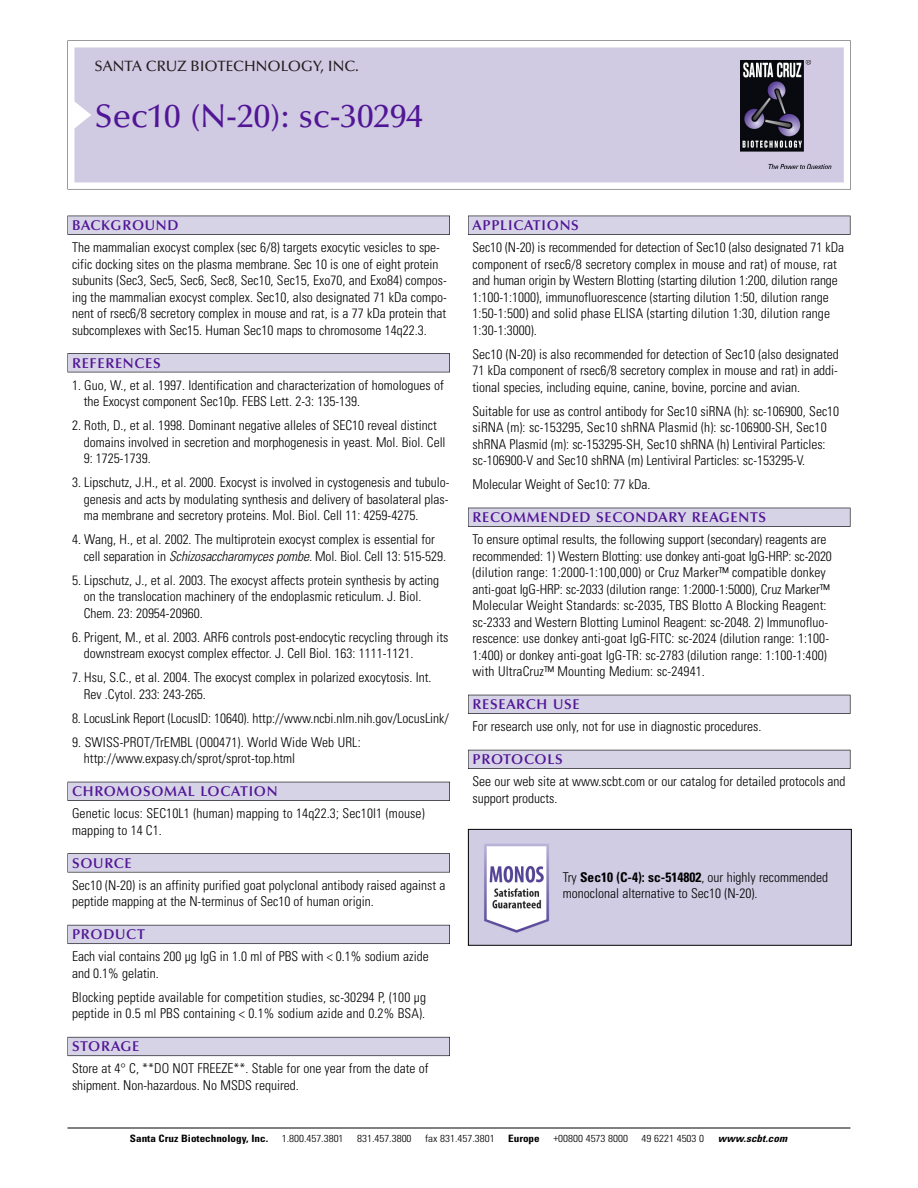
<style>
.page{position:relative;width:918px;height:1188px;background:#fff}
.page>*{position:absolute;margin:0;border:0;box-sizing:border-box;transform-origin:0 0}
.t1{font:500 33px "Optima";color:#511695}
.t2{font:500 15px "Optima";color:#231f20}
.t3{font:600 14.25px "Optima";letter-spacing:.05em;color:#511695}
.t4{font:300 condensed 13.5px/16.5px "Univers";color:#000}
.t5{font:300 condensed 10.2px "Univers";color:#000;scale:1.1 1}
.t6{font:700 condensed 10.2px "Univers";color:#000;scale:1.1 1}
.t7{font:italic 700 condensed 10.2px "Univers";letter-spacing:.005em;color:#000;scale:1.1 1}
.s1{font-style:italic}
.s2{font-weight:700}
</style>
<div class="page">
<svg style="left:68px;top:40px;width:783px;height:149px"></svg>
<div style="left:74px;top:47px;width:770px;height:135px;background:#d1cae3"></div>
<img style="left:741px;top:60px;width:90px;height:108px">
<div style="left:68px;top:216px;width:382px;height:19px;background:#525155"></div>
<div style="left:68px;top:216px;width:381px;height:18px;background:#d7d3e7"></div>
<div style="left:68px;top:353px;width:382px;height:19px;background:#525155"></div>
<div style="left:68px;top:354px;width:381px;height:18px;background:#d7d3e7"></div>
<div style="left:68px;top:782px;width:382px;height:19px;background:#525158"></div>
<div style="left:68px;top:782px;width:381px;height:18px;background:#d7d3e7"></div>
<div style="left:68px;top:853px;width:382px;height:19px;background:#575759"></div>
<div style="left:68px;top:854px;width:381px;height:18px;background:#d7d3e7"></div>
<div style="left:68px;top:925px;width:382px;height:19px;background:#5b5a62"></div>
<div style="left:68px;top:925px;width:381px;height:18px;background:#d7d3e7"></div>
<div style="left:68px;top:1037px;width:382px;height:19px;background:#66646e"></div>
<div style="left:68px;top:1037px;width:381px;height:18px;background:#d7d3e7"></div>
<div style="left:468px;top:216px;width:382px;height:19px;background:#525155"></div>
<div style="left:468px;top:216px;width:382px;height:18px;background:#d7d3e7"></div>
<div style="left:468px;top:508px;width:382px;height:19px;background:#515055"></div>
<div style="left:468px;top:508px;width:382px;height:18px;background:#d7d3e7"></div>
<div style="left:468px;top:695px;width:382px;height:19px;background:#525158"></div>
<div style="left:468px;top:695px;width:382px;height:18px;background:#d7d3e7"></div>
<div style="left:468px;top:750px;width:382px;height:19px;background:#54535a"></div>
<div style="left:468px;top:750px;width:382px;height:18px;background:#d7d3e7"></div>
<hr style="left:68px;top:1128px;width:782px;height:1px;background:#000">
<img style="left:470px;top:831px;width:380px;height:113px">
<div style="left:468px;top:829px;width:384px;height:117px;border:1px solid #000"></div>
<p class="t2" style="left:94px;top:61px;width:266px">SANTA CRUZ BIOTECHNOLOGY, INC.</p>
<h1 class="t1" style="left:94px;top:103px;width:330px">Sec10 (N-20): sc-30294</h1>
<p class="t3" style="left:72px;top:219px;width:108px">BACKGROUND</p>
<p class="t4" style="left:72px;top:240px;width:376px">The mammalian exocyst complex (sec 6/8) targets exocytic vesicles to spe&shy;cific docking sites on the plasma membrane. Sec 10 is one of eight protein subunits (Sec3, Sec5, Sec6, Sec8, Sec10, Sec15, Exo70, and Exo84) compos&shy;ing the mammalian exocyst complex. Sec10, also designated 71 kDa compo&shy;nent of rsec6/8 secretory complex in mouse and rat, is a 77 kDa protein that subcomplexes with Sec15. Human Sec10 maps to chromosome 14q22.3.</p>
<p class="t3" style="left:72px;top:357px;width:90px">REFERENCES</p>
<p class="t4" style="left:84px;top:378px;width:362px;text-indent:-12px">1. Guo, W., et al. 1997. Identification and characterization of homologues of the Exocyst component Sec10p. FEBS Lett. 2-3: 135-139.</p>
<p class="t4" style="left:84px;top:418px;width:363px;text-indent:-12px">2. Roth, D., et al. 1998. Dominant negative alleles of SEC10 reveal distinct domains involved in secretion and morphogenesis in yeast. Mol. Biol. Cell<br>9: 1725-1739.</p>
<p class="t4" style="left:84px;top:475px;width:367px;text-align:justify;text-indent:-12px">3. Lipschutz, J.H., et al. 2000. Exocyst is involved in cystogenesis and tubulo&shy;genesis and acts by modulating synthesis and delivery of basolateral plas&shy;ma membrane and secretory proteins. Mol. Biol. Cell 11: 4259-4275.</p>
<p class="t4" style="left:84px;top:532px;width:364px;text-indent:-12px">4. Wang, H., et al. 2002. The multiprotein exocyst complex is essential for cell separation in <span class="s1">Schizosaccharomyces pombe.</span> Mol. Biol. Cell 13: 515-529.</p>
<p class="t4" style="left:84px;top:573px;width:357px;text-indent:-12px">5. Lipschutz, J., et al. 2003. The exocyst affects protein synthesis by acting on the translocation machinery of the endoplasmic reticulum. J. Biol.<br>Chem. 23: 20954-20960.</p>
<p class="t4" style="left:84px;top:630px;width:366px;text-indent:-12px">6. Prigent, M., et al. 2003. ARF6 controls post-endocytic recycling through its downstream exocyst complex effector. J. Cell Biol. 163: 1111-1121.</p>
<p class="t4" style="left:84px;top:670px;width:349px;text-indent:-12px">7. Hsu, S.C., et al. 2004. The exocyst complex in polarized exocytosis. Int.<br>Rev .Cytol. 233: 243-265.</p>
<p class="t4" style="left:72px;top:711px;width:378px">8. LocusLink Report (LocusID: 10640). http://www.ncbi.nlm.nih.gov/LocusLink/</p>
<p class="t4" style="left:84px;top:735px;width:278px;text-indent:-12px">9. SWISS-PROT/TrEMBL (O00471). World Wide Web URL: http://www.expasy.ch/sprot/sprot-top.html</p>
<p class="t3" style="left:72px;top:786px;width:207px">CHROMOSOMAL LOCATION</p>
<p class="t4" style="left:72px;top:806px;width:354px">Genetic locus: SEC10L1 (human) mapping to 14q22.3; Sec10l1 (mouse) mapping to 14 C1.</p>
<p class="t3" style="left:72px;top:857px;width:61px">SOURCE</p>
<p class="t4" style="left:72px;top:878px;width:375px">Sec10 (N-20) is an affinity purified goat polyclonal antibody raised against a peptide mapping at the N-terminus of Sec10 of human origin.</p>
<p class="t3" style="left:72px;top:929px;width:74px">PRODUCT</p>
<p class="t4" style="left:72px;top:949px;width:358px">Each vial contains 200 µg IgG in 1.0 ml of PBS with &lt; 0.1% sodium azide and 0.1% gelatin.</p>
<p class="t4" style="left:72px;top:990px;width:356px">Blocking peptide available for competition studies, sc-30294 P, (100 µg peptide in 0.5 ml PBS containing &lt; 0.1% sodium azide and 0.2% BSA).</p>
<p class="t3" style="left:72px;top:1041px;width:69px">STORAGE</p>
<p class="t4" style="left:72px;top:1061px;width:358px">Store at 4° C, **DO NOT FREEZE**. Stable for one year from the date of shipment. Non-hazardous. No MSDS required.</p>
<p class="t3" style="left:473px;top:219px;width:108px">APPLICATIONS</p>
<p class="t4" style="left:473px;top:240px;width:373px">Sec10 (N-20) is recommended for detection of Sec10 (also designated 71 kDa component of rsec6/8 secretory complex in mouse and rat) of mouse, rat and human origin by Western Blotting (starting dilution 1:200, dilution range 1:100-1:1000), immunofluorescence (starting dilution 1:50, dilution range 1:50-1:500) and solid phase ELISA (starting dilution 1:30, dilution range 1:30-1:3000).</p>
<p class="t4" style="left:473px;top:347px;width:368px;text-align:justify">Sec10 (N-20) is also recommended for detection of Sec10 (also designated 71 kDa component of rsec6/8 secretory complex in mouse and rat) in addi&shy;tional species, including equine, canine, bovine, porcine and avian.</p>
<p class="t4" style="left:473px;top:404px;width:368px">Suitable for use as control antibody for Sec10 siRNA (h): sc-106900, Sec10 siRNA (m): sc-153295, Sec10 shRNA Plasmid (h): sc-106900-SH, Sec10 shRNA Plasmid (m): sc-153295-SH, Sec10 shRNA (h) Lentiviral Particles: sc-106900-V and Sec10 shRNA (m) Lentiviral Particles: sc-153295-V.</p>
<p class="t4" style="left:473px;top:477px;width:180px">Molecular Weight of Sec10: 77 kDa.</p>
<p class="t3" style="left:473px;top:512px;width:295px">RECOMMENDED SECONDARY REAGENTS</p>
<p class="t4" style="left:473px;top:532px;width:361px">To ensure optimal results, the following support (secondary) reagents are recommended: 1) Western Blotting: use donkey anti-goat IgG-HRP: sc-2020 (dilution range: 1:2000-1:100,000) or Cruz Marker™ compatible donkey anti-goat IgG-HRP: sc-2033 (dilution range: 1:2000-1:5000), Cruz Marker™ Molecular Weight Standards: sc-2035, TBS Blotto A Blocking Reagent: sc-2333 and Western Blotting Luminol Reagent: sc-2048. 2) Immunofluo&shy;rescence: use donkey anti-goat IgG-FITC: sc-2024 (dilution range: 1:100- 1:400) or donkey anti-goat IgG-TR: sc-2783 (dilution range: 1:100-1:400) with UltraCruz™ Mounting Medium: sc-24941.</p>
<p class="t3" style="left:473px;top:699px;width:109px">RESEARCH USE</p>
<p class="t4" style="left:473px;top:719px;width:290px">For research use only, not for use in diagnostic procedures.</p>
<p class="t3" style="left:473px;top:754px;width:92px">PROTOCOLS</p>
<p class="t4" style="left:473px;top:774px;width:375px">See our web site at www.scbt.com or our catalog for detailed protocols and support products.</p>
<p class="t4" style="left:563px;top:870px;width:267px">Try <span class="s2">Sec10 (C-4): sc-514802</span>, our highly recommended monoclonal alternative to Sec10 (N-20).</p>
<p class="t6" style="left:130px;top:1135px;width:127px">Santa Cruz Biotechnology, Inc.</p>
<p class="t5" style="left:282px;top:1135px;width:58px">1.800.457.3801</p>
<p class="t5" style="left:357px;top:1135px;width:51px">831.457.3800</p>
<p class="t5" style="left:425px;top:1135px;width:65px">fax 831.457.3801</p>
<p class="t6" style="left:508px;top:1135px;width:30px">Europe</p>
<p class="t5" style="left:553px;top:1135px;width:69px">+00800 4573 8000</p>
<p class="t5" style="left:642px;top:1135px;width:58px">49 6221 4503 0</p>
<p class="t7" style="left:718px;top:1135px;width:64px">www.scbt.com</p>
</div>
